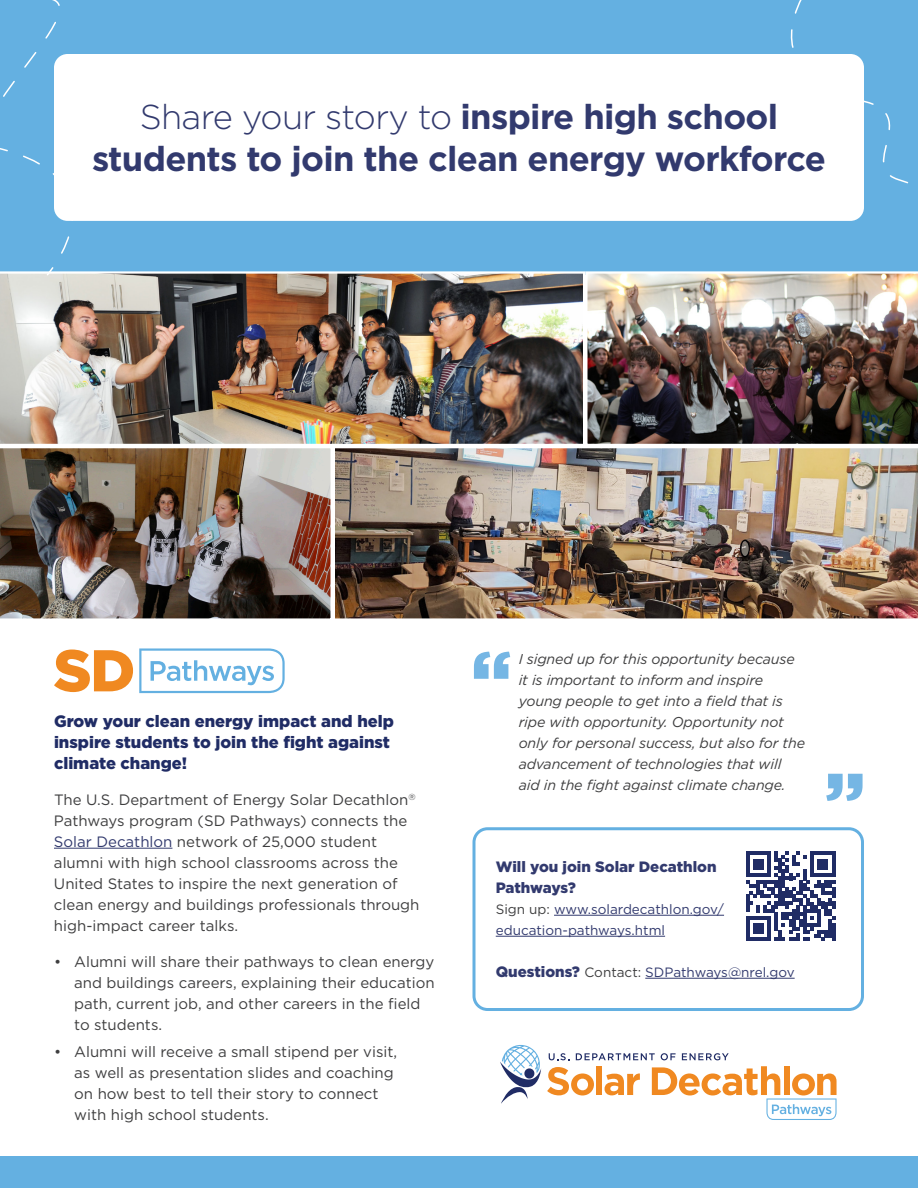
<style>
.page{position:relative;width:918px;height:1188px;background:#fff}
.page>*{position:absolute;margin:0;border:0;box-sizing:border-box;transform-origin:0 0}
.t1{font:900 75px "Gotham";color:#75b6e4}
.t2{font:700 34.5px/42px "Gotham";letter-spacing:-.02em;color:#323a6e;text-align:center}
.t3{font:900 16.5px/21px "Gotham";color:#202c65}
.t4{font:15px/21px "Gotham";color:#3e3e3f}
.t5{font:900 15px/21px "Gotham";color:#323a6e}
.t6{font:italic 14.25px/21px "Gotham";letter-spacing:-.01em;color:#3e3e3f}
.t7{font:13.5px/21px "Gotham";color:#323a6e}
.s1{font-weight:300}
.s2{color:#323a6e}
.s3{color:#3e3e3f}
.s4{font-weight:900;font-size:15px}
</style>
<div class="page">
<div style="left:0;top:0;width:918px;height:275px;background:#64b0e1"></div>
<div style="left:0;top:1157px;width:918px;height:31px;background:#64b0e1"></div>
<hr style="left:54px;top:848px;width:118px;height:1px;background:#323a6e">
<svg style="left:139px;top:648px;width:146px;height:45px"></svg>
<svg style="left:54px;top:650px;width:79px;height:42px"></svg>
<img style="left:0;top:271px;width:585px;height:173px">
<img style="left:585px;top:271px;width:333px;height:173px">
<img style="left:335px;top:448px;width:583px;height:171px">
<img style="left:0;top:448px;width:331px;height:171px">
<div style="left:54px;top:54px;width:810px;height:167px;background:#fff;border-radius:14px"></div>
<svg style="left:790px;top:0;width:119px;height:184px"></svg>
<svg style="left:0;top:0;width:87px;height:276px"></svg>
<svg style="left:547px;top:1067px;width:47px;height:28px"></svg>
<div style="left:596px;top:1066px;width:6px;height:29px;background:#f08921"></div>
<svg style="left:605px;top:1073px;width:35px;height:22px"></svg>
<svg style="left:549px;top:1053px;width:20px;height:7px"></svg>
<svg style="left:576px;top:1053px;width:79px;height:7px"></svg>
<svg style="left:661px;top:1053px;width:15px;height:7px"></svg>
<svg style="left:682px;top:1053px;width:47px;height:7px"></svg>
<svg style="left:500px;top:1045px;width:41px;height:59px"></svg>
<svg style="left:652px;top:1066px;width:185px;height:54px"></svg>
<hr style="left:554px;top:915px;width:170px;height:1px;background:#323a6e">
<hr style="left:496px;top:936px;width:169px;height:1px;background:#323a6e">
<hr style="left:645px;top:978px;width:150px;height:1px;background:#323a6e">
<div style="left:472px;top:827px;width:392px;height:184px;border:3px solid #64b0e1;border-radius:14px"></div>
<svg style="left:746px;top:851px;width:89px;height:90px"></svg>
<h1 class="t2" style="left:92px;top:95px;width:735px"><span class="s1">Share your story to</span> inspire high school students to join the clean energy workforce</h1>
<h2 class="t3" style="left:54px;top:710px;width:341px">Grow your clean energy impact and help inspire students to join the fight against climate change!</h2>
<p class="t4" style="left:54px;top:789px;width:367px">The U.S. Department of Energy Solar Decathlon<sup>® </sup>Pathways program (SD Pathways) connects the <span class="s2">Solar Decathlon</span> network of 25,000 student alumni with high school classrooms across the United States to inspire the next generation of clean energy and buildings professionals through high-impact career talks.</p>
<p class="t4" style="left:74px;top:951px;width:362px;text-indent:-20px">• Alumni will share their pathways to clean energy and buildings careers, explaining their education path, current job, and other careers in the field to students.</p>
<p class="t4" style="left:74px;top:1041px;width:324px;text-indent:-20px">• Alumni will receive a small stipend per visit, as well as presentation slides and coaching on how best to tell their story to connect with high school students.</p>
<p class="t1" style="left:471px;top:626px;width:43px">“</p>
<p class="t6" style="left:519px;top:648px;width:288px">I signed up for this opportunity because it is important to inform and inspire young people to get into a field that is ripe with opportunity. Opportunity not only for personal success, but also for the advancement of technologies that will aid in the fight against climate change.</p>
<p class="t1" style="left:866px;top:826px;width:43px;rotate:-180deg">“</p>
<p class="t5" style="left:496px;top:856px;width:222px">Will you join Solar Decathlon<br>Pathways?</p>
<p class="t7" style="left:496px;top:898px;width:230px"><span class="s3">Sign up:</span> www.solardecathlon.gov/ education-pathways.html</p>
<p class="t7" style="left:496px;top:961px;width:300px"><span class="s4">Questions?</span> <span class="s3">Contact:</span> SDPathways@nrel.gov</p>
</div>
